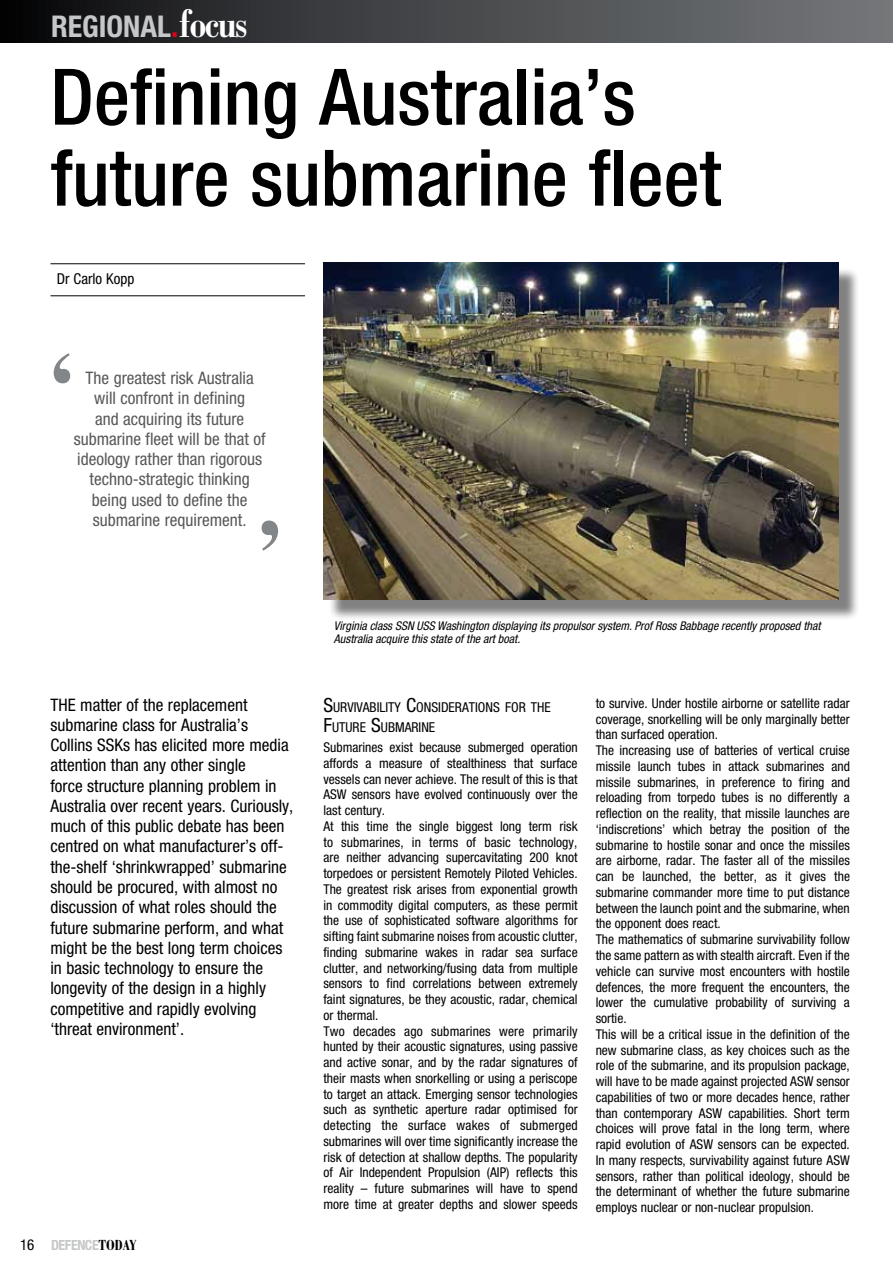
<style>
.page{position:relative;width:893px;height:1263px;background:#fff}
.page>*{position:absolute;margin:0;border:0;box-sizing:border-box;transform-origin:0 0}
.t1{font:700 90px "Times";color:#838689}
.t2{font:500 condensed 78px/81px "Helvetica Neue";color:#000}
.t3{font:700 condensed 30px "Helvetica Neue";color:#c6c7c8}
.t4{font:condensed 17.25px/20.2px "Helvetica Neue";color:#000}
.t5{font:condensed 17.25px/20.2px "Helvetica Neue";color:#58585a;text-align:center}
.t6{font:condensed 15px "Helvetica Neue";color:#000}
.t7{font:700 condensed 13.95px "Helvetica Neue";letter-spacing:-.03em;color:#c6c7c8}
.t8{font:condensed 13.65px/19.5px "Helvetica Neue";color:#000}
.t9{font:condensed 13.5px/15.8px "Helvetica Neue";color:#000}
.t10{font:italic condensed 12px/13.5px "Helvetica Neue";color:#000}
.s1{color:#e2001a}
.s2{font-family:"Bodoni";font-size:42.75px;color:#fff}
.s3{font-family:"Bodoni";font-size:15.6px;color:#000}
.s4{font-size:19.5px}
</style>
<div class="page">
<div style="left:0;top:0;width:893px;height:43px;background:linear-gradient(to right,#0d0e0f,#797c7f)"></div>
<div style="left:328px;top:267px;width:532px;height:354px;background:#000;opacity:.5"></div>
<img style="left:323px;top:263px;width:516px;height:337px">
<hr style="left:50px;top:263px;width:255px;height:1px;background:#000">
<hr style="left:50px;top:296px;width:255px;height:1px;background:#000">
<h3 class="t3" style="left:51px;top:8px;width:198px">REGIONAL<span class="s1">.</span><span class="s2">focus</span></h3>
<h2 class="t2" style="left:50px;top:55px;width:672px">Defining Australia’s future submarine fleet</h2>
<p class="t6" style="left:57px;top:270px;width:79px">Dr Carlo Kopp</p>
<h1 class="t1" style="left:47px;top:331px;width:31px">‘</h1>
<p class="t5" style="left:74px;top:368px;width:194px">The greatest risk Australia will confront in defining<br>and acquiring its future submarine fleet will be that of ideology rather than rigorous techno-strategic thinking being used to define the submarine requirement.</p>
<h1 class="t1" style="left:254px;top:499px;width:31px">’</h1>
<p class="t4" style="left:50px;top:694px;width:244px">THE matter of the replacement submarine class for Australia’s Collins SSKs has elicited more media attention than any other single<br>force structure planning problem in Australia over recent years. Curiously, much of this public debate has been centred on what manufacturer’s off&shy;the-shelf ‘shrinkwrapped’ submarine should be procured, with almost no discussion of what roles should the future submarine perform, and what might be the best long term choices in basic technology to ensure the longevity of the design in a highly competitive and rapidly evolving ‘threat environment’.</p>
<p class="t6" style="left:20px;top:1235px;width:16px">16</p>
<p class="t7" style="left:51px;top:1237px;width:88px">DEFENCE<span class="s3">TODAY</span></p>
<p class="t10" style="left:334px;top:619px;width:488px">Virginia class SSN USS Washington displaying its propulsor system. Prof Ross Babbage recently proposed that<br>Australia acquire this state of the art boat.</p>
<p class="t8" style="left:323px;top:698px;width:229px"><span class="s4">S</span>URVIVABILITY <span class="s4">C</span>ONSIDERATIONS FOR THE<br><span class="s4">F</span>UTURE <span class="s4">S</span>UBMARINE</p>
<p class="t9" style="left:323px;top:739px;width:256px">Submarines exist because submerged operation affords a measure of stealthiness that surface vessels can never achieve. The result of this is that ASW sensors have evolved continuously over the last century.<br>At this time the single biggest long term risk to submarines, in terms of basic technology, are neither advancing supercavitating 200 knot torpedoes or persistent Remotely Piloted Vehicles.<br>The greatest risk arises from exponential growth in commodity digital computers, as these permit the use of sophisticated software algorithms for sifting faint submarine noises from acoustic clutter, finding submarine wakes in radar sea surface clutter, and networking/fusing data from multiple sensors to find correlations between extremely faint signatures, be they acoustic, radar, chemical or thermal.<br>Two decades ago submarines were primarily hunted by their acoustic signatures, using passive and active sonar, and by the radar signatures of their masts when snorkelling or using a periscope to target an attack. Emerging sensor technologies such as synthetic aperture radar optimised for detecting the surface wakes of submerged submarines will over time significantly increase the risk of detection at shallow depths. The popularity of Air Independent Propulsion (AIP) reflects this reality – future submarines will have to spend more time at greater depths and slower speeds</p>
<p class="t9" style="left:596px;top:695px;width:256px">to survive. Under hostile airborne or satellite radar coverage, snorkelling will be only marginally better than surfaced operation.<br>The increasing use of batteries of vertical cruise missile launch tubes in attack submarines and missile submarines, in preference to firing and reloading from torpedo tubes is no differently a reflection on the reality, that missile launches are ‘indiscretions’ which betray the position of the submarine to hostile sonar and once the missiles are airborne, radar. The faster all of the missiles can be launched, the better, as it gives the submarine commander more time to put distance between the launch point and the submarine, when the opponent does react.<br>The mathematics of submarine survivability follow the same pattern as with stealth aircraft. Even if the vehicle can survive most encounters with hostile defences, the more frequent the encounters, the lower the cumulative probability of surviving a sortie.<br>This will be a critical issue in the definition of the new submarine class, as key choices such as the role of the submarine, and its propulsion package, will have to be made against projected ASW sensor capabilities of two or more decades hence, rather than contemporary ASW capabilities. Short term choices will prove fatal in the long term, where rapid evolution of ASW sensors can be expected.<br>In many respects, survivability against future ASW sensors, rather than political ideology, should be the determinant of whether the future submarine employs nuclear or non-nuclear propulsion.</p>
</div>
